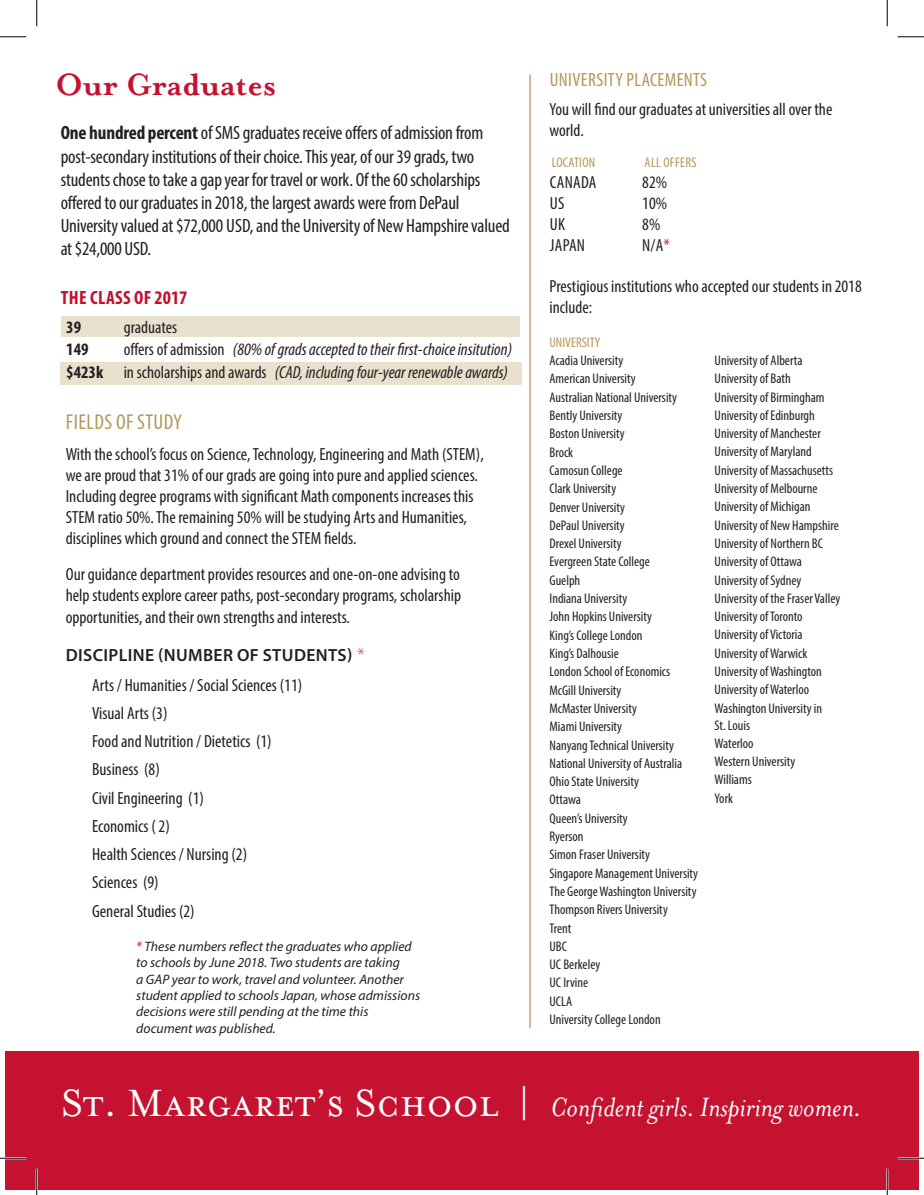
<style>
.page{position:relative;width:924px;height:1195px;background:#fff}
.page>*{position:absolute;margin:0;border:0;box-sizing:border-box;transform-origin:0 0}
.t1{font:700 35.18px "Mrs Eaves";color:#c41230}
.t2{font:italic 30.45px "Mrs Eaves";color:#fff}
.t3{font:condensed 21.53px "Myriad Pro";letter-spacing:.02em;color:#b4975a}
.t4{font:condensed 19.25px/23.1px "Myriad Pro";letter-spacing:-.01em;color:#231f20}
.t5{font:condensed 19.25px "Myriad Pro";letter-spacing:.02em;color:#b4975a}
.t6{font:700 condensed 19.25px "Myriad Pro";letter-spacing:.02em;color:#c3102f}
.t7{font:condensed 17.68px/21.2px "Myriad Pro";color:#231f20}
.t8{font:600 17.68px "Myriad Pro";letter-spacing:.02em;color:#231f20}
.t9{font:condensed 17.5px/21px "Myriad Pro";color:#231f20}
.t10{font:italic condensed 17.5px "Myriad Pro";color:#231f20}
.t11{font:700 condensed 17.5px "Myriad Pro";color:#231f20}
.t12{font:condensed 14px/16.8px "Myriad Pro";color:#231f20}
.t13{font:condensed 14px "Myriad Pro";letter-spacing:.02em;color:#b4975a}
.t14{font:condensed 14px "Myriad Pro";color:#b4975a}
.t15{font:italic 13.65px/16.4px "Myriad Pro";color:#231f20}
.s1{font-weight:700}
.s2{font-style:normal}
.s3{font-weight:700;font-style:normal}
.s4{font-family:"Univers";font-weight:300;color:#d6596e}
.s5{color:#c41230}
.s6{font-family:"Mrs Eaves Small Caps";font-style:normal;font-size:43.57px}
</style>
<div class="page">
<div style="left:61px;top:362px;width:461px;height:22px;background:#e9e0cd"></div>
<div style="left:61px;top:316px;width:458px;height:21px;background:#e9e0cd"></div>
<div style="left:5px;top:1051px;width:914px;height:138px;background:#c41230"></div>
<hr style="left:529px;top:74px;width:2px;height:953px;background:#b4975a">
<hr style="left:0;top:1156px;width:26px;height:2px;background:#fff">
<hr style="left:898px;top:1156px;width:26px;height:2px;background:#fff">
<hr style="left:36px;top:1168px;width:2px;height:26px;background:#fff">
<hr style="left:886px;top:1168px;width:2px;height:26px;background:#fff">
<svg style="left:0;top:36px;width:26px;height:1px"></svg>
<svg style="left:898px;top:36px;width:26px;height:1px"></svg>
<svg style="left:0;top:1157px;width:26px;height:1px"></svg>
<svg style="left:898px;top:1157px;width:26px;height:1px"></svg>
<svg style="left:36px;top:0;width:1px;height:26px"></svg>
<svg style="left:36px;top:1168px;width:1px;height:26px"></svg>
<svg style="left:887px;top:0;width:1px;height:26px"></svg>
<svg style="left:887px;top:1168px;width:1px;height:26px"></svg>
<p class="t1" style="left:56px;top:64px;width:222px">Our Graduates</p>
<p class="t4" style="left:61px;top:121px;width:451px"><span class="s1">One hundred percent</span> of SMS graduates receive offers of admission from post-secondary institutions of their choice. This year, of our 39 grads, two students chose to take a gap year for travel or work. Of the 60 scholarships offered to our graduates in 2018, the largest awards were from DePaul University valued at $72,000 USD, and the University of New Hampshire valued at $24,000 USD.</p>
<p class="t6" style="left:61px;top:286px;width:128px">THE CLASS OF 2017</p>
<p class="t11" style="left:66px;top:316px;width:16px">39</p>
<p class="t9" style="left:124px;top:317px;width:55px">graduates</p>
<p class="t11" style="left:66px;top:338px;width:24px">149</p>
<p class="t10" style="left:124px;top:339px;width:390px"><span class="s2">offers of admission</span> (80% of grads accepted to their first-choice insitution)</p>
<p class="t10" style="left:66px;top:362px;width:443px"><span class="s3">$423k</span> <span class="s2">in scholarships and awards</span> (CAD, including four-year renewable awards)</p>
<p class="t3" style="left:66px;top:408px;width:118px">FIELDS OF STUDY</p>
<p class="t7" style="left:66px;top:443px;width:420px">With the school’s focus on Science, Technology, Engineering and Math (STEM), we are proud that 31% of our grads are going into pure and applied sciences.<br>Including degree programs with significant Math components increases this STEM ratio 50%. The remaining 50% will be studying Arts and Humanities, disciplines which ground and connect the STEM fields.</p>
<p class="t7" style="left:66px;top:563px;width:397px;text-align:justify">Our guidance department provides resources and one-on-one advising to help students explore career paths, post-secondary programs, scholarship opportunities, and their own strengths and interests.</p>
<p class="t8" style="left:66px;top:643px;width:302px">DISCIPLINE (NUMBER OF STUDENTS) <span class="s4">*</span></p>
<p class="t7" style="left:92px;top:674px;width:212px">Arts / Humanities / Social Sciences (11)</p>
<p class="t7" style="left:92px;top:702px;width:77px">Visual Arts (3)</p>
<p class="t7" style="left:92px;top:730px;width:181px">Food and Nutrition / Dietetics (1)</p>
<p class="t7" style="left:92px;top:758px;width:69px">Business (8)</p>
<p class="t7" style="left:92px;top:786px;width:113px">Civil Engineering (1)</p>
<p class="t7" style="left:92px;top:815px;width:79px">Economics ( 2)</p>
<p class="t7" style="left:92px;top:843px;width:157px">Health Sciences / Nursing (2)</p>
<p class="t7" style="left:92px;top:871px;width:68px">Sciences (9)</p>
<p class="t7" style="left:92px;top:899px;width:104px">General Studies (2)</p>
<p class="t15" style="left:136px;top:937px;width:285px"><span class="s5">*</span> These numbers reflect the graduates who applied to schools by June 2018. Two students are taking<br>a GAP year to work, travel and volunteer. Another student applied to schools Japan, whose admissions decisions were still pending at the time this document was published.</p>
<p class="t5" style="left:550px;top:68px;width:159px">UNIVERSITY PLACEMENTS</p>
<p class="t9" style="left:550px;top:99px;width:284px">You will find our graduates at universities all over the world.</p>
<p class="t13" style="left:552px;top:154px;width:45px">LOCATION</p>
<p class="t13" style="left:645px;top:154px;width:53px">ALL OFFERS</p>
<p class="t9" style="left:550px;top:172px;width:48px">CANADA</p>
<p class="t9" style="left:642px;top:172px;width:26px">82%</p>
<p class="t9" style="left:550px;top:193px;width:16px">US</p>
<p class="t9" style="left:642px;top:193px;width:26px">10%</p>
<p class="t9" style="left:550px;top:214px;width:17px">UK</p>
<p class="t9" style="left:642px;top:214px;width:20px">8%</p>
<p class="t9" style="left:550px;top:235px;width:37px">JAPAN</p>
<p class="t9" style="left:642px;top:235px;width:29px">N/A<span class="s5">*</span></p>
<p class="t9" style="left:550px;top:275px;width:314px">Prestigious institutions who accepted our students in 2018 include:</p>
<p class="t14" style="left:550px;top:334px;width:52px">UNIVERSITY</p>
<p class="t12" style="left:550px;top:352px;width:75px">Acadia University</p>
<p class="t12" style="left:550px;top:370px;width:88px">American University</p>
<p class="t12" style="left:550px;top:388px;width:129px">Australian National University</p>
<p class="t12" style="left:550px;top:407px;width:74px">Bently University</p>
<p class="t12" style="left:550px;top:425px;width:77px">Boston University</p>
<p class="t12" style="left:550px;top:443px;width:25px">Brock</p>
<p class="t12" style="left:550px;top:461px;width:75px">Camosun College</p>
<p class="t12" style="left:550px;top:480px;width:68px">Clark University</p>
<p class="t12" style="left:550px;top:498px;width:77px">Denver University</p>
<p class="t12" style="left:550px;top:516px;width:77px">DePaul University</p>
<p class="t12" style="left:550px;top:535px;width:74px">Drexel University</p>
<p class="t12" style="left:550px;top:553px;width:102px">Evergreen State College</p>
<p class="t12" style="left:550px;top:571px;width:32px">Guelph</p>
<p class="t12" style="left:550px;top:589px;width:79px">Indiana University</p>
<p class="t12" style="left:550px;top:608px;width:104px">John Hopkins University</p>
<p class="t12" style="left:550px;top:626px;width:94px">King’s College London</p>
<p class="t12" style="left:550px;top:644px;width:71px">King’s Dalhousie</p>
<p class="t12" style="left:550px;top:663px;width:122px">London School of Economics</p>
<p class="t12" style="left:550px;top:681px;width:73px">McGill University</p>
<p class="t12" style="left:550px;top:699px;width:89px">McMaster University</p>
<p class="t12" style="left:550px;top:717px;width:74px">Miami University</p>
<p class="t12" style="left:550px;top:736px;width:126px">Nanyang Technical University</p>
<p class="t12" style="left:550px;top:754px;width:134px">National University of Australia</p>
<p class="t12" style="left:550px;top:772px;width:91px">Ohio State University</p>
<p class="t12" style="left:550px;top:791px;width:33px">Ottawa</p>
<p class="t12" style="left:550px;top:809px;width:80px">Queen’s University</p>
<p class="t12" style="left:550px;top:827px;width:36px">Ryerson</p>
<p class="t12" style="left:550px;top:845px;width:102px">Simon Fraser University</p>
<p class="t12" style="left:550px;top:864px;width:150px">Singapore Management University</p>
<p class="t12" style="left:550px;top:882px;width:148px">The George Washington University</p>
<p class="t12" style="left:550px;top:900px;width:120px">Thompson Rivers University</p>
<p class="t12" style="left:550px;top:919px;width:23px">Trent</p>
<p class="t12" style="left:550px;top:937px;width:19px">UBC</p>
<p class="t12" style="left:550px;top:955px;width:52px">UC Berkeley</p>
<p class="t12" style="left:550px;top:973px;width:40px">UC Irvine</p>
<p class="t12" style="left:550px;top:992px;width:24px">UCLA</p>
<p class="t12" style="left:550px;top:1010px;width:113px">University College London</p>
<p class="t12" style="left:715px;top:352px;width:89px">University of Alberta</p>
<p class="t12" style="left:715px;top:370px;width:78px">University of Bath</p>
<p class="t12" style="left:715px;top:388px;width:111px">University of Birmingham</p>
<p class="t12" style="left:715px;top:406px;width:102px">University of Edinburgh</p>
<p class="t12" style="left:715px;top:425px;width:108px">University of Manchester</p>
<p class="t12" style="left:715px;top:443px;width:99px">University of Maryland</p>
<p class="t12" style="left:715px;top:461px;width:120px">University of Massachusetts</p>
<p class="t12" style="left:715px;top:480px;width:104px">University of Melbourne</p>
<p class="t12" style="left:715px;top:498px;width:97px">University of Michigan</p>
<p class="t12" style="left:715px;top:516px;width:126px">University of New Hampshire</p>
<p class="t12" style="left:715px;top:534px;width:110px">University of Northern BC</p>
<p class="t12" style="left:715px;top:553px;width:89px">University of Ottawa</p>
<p class="t12" style="left:715px;top:571px;width:88px">University of Sydney</p>
<p class="t12" style="left:715px;top:589px;width:127px">University of the Fraser Valley</p>
<p class="t12" style="left:715px;top:608px;width:90px">University of Toronto</p>
<p class="t12" style="left:715px;top:626px;width:90px">University of Victoria</p>
<p class="t12" style="left:715px;top:644px;width:94px">University of Warwick</p>
<p class="t12" style="left:715px;top:662px;width:109px">University of Washington</p>
<p class="t12" style="left:715px;top:681px;width:96px">University of Waterloo</p>
<p class="t12" style="left:715px;top:699px;width:109px">Washington University in<br>St. Louis</p>
<p class="t12" style="left:715px;top:734px;width:40px">Waterloo</p>
<p class="t12" style="left:715px;top:752px;width:82px">Western University</p>
<p class="t12" style="left:715px;top:771px;width:39px">Williams</p>
<p class="t12" style="left:715px;top:789px;width:20px">York</p>
<p class="t2" style="left:61px;top:1090px;width:802px"><span class="s6">St. Margaret’s School |</span> Confident girls. Inspiring women.</p>
</div>
